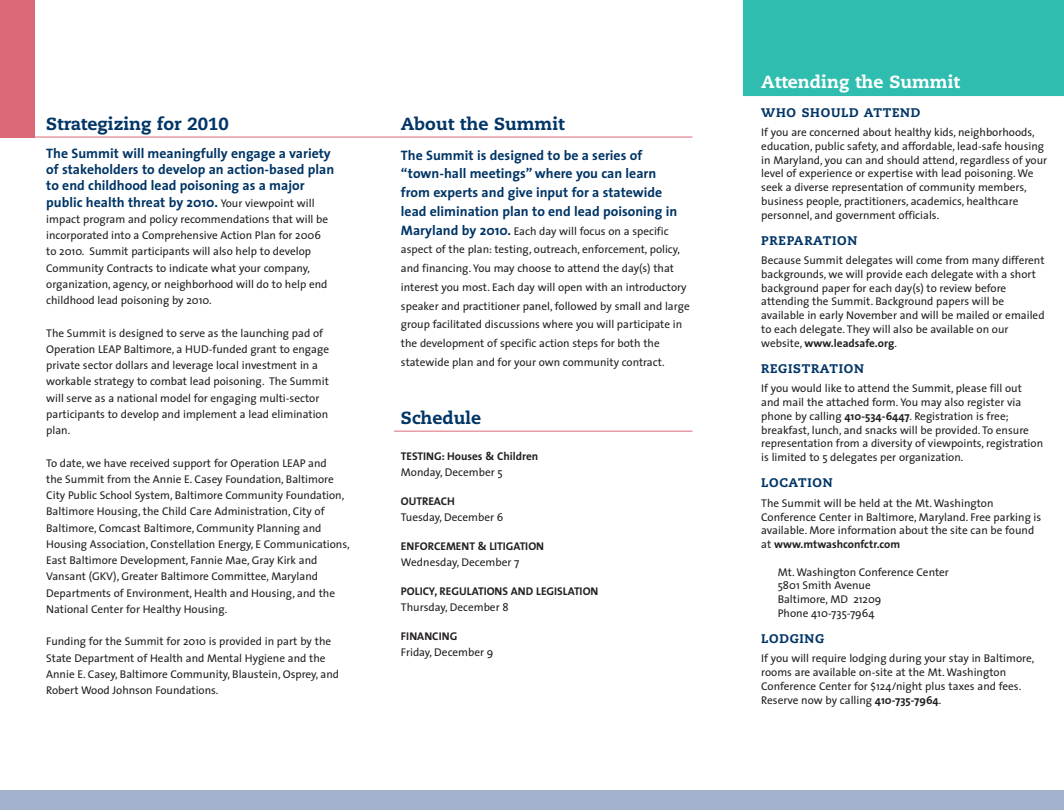
<style>
.page{position:relative;width:1064px;height:810px;background:#fff}
.page>*{position:absolute;margin:0;border:0;box-sizing:border-box;transform-origin:0 0}
.t1{font:800 17.5px "Caecilia";color:#003566}
.t2{font:800 17.5px "Caecilia";color:#fff}
.t3{font:700 13.75px/16.2px "The Sans";color:#003566}
.t4{font:800 12.5px "Caecilia";letter-spacing:.06em;color:#003566}
.t5{font:11.25px/13.8px "The Sans";color:#231f20}
.t6{font:700 11.25px "The Sans";color:#231f20}
.s1{font-weight:400;font-size:11.25px;color:#231f20}
.s2{font-weight:700;font-size:13.75px;color:#003566}
.s3{font-weight:700}
</style>
<div class="page">
<div style="left:742px;top:0;width:321px;height:96px;background:#2fbdaf"></div>
<div style="left:0;top:791px;width:1063px;height:19px;background:#a3b3cd"></div>
<hr style="left:394px;top:431px;width:298px;height:1px;background:#de6976">
<div style="left:0;top:0;width:34px;height:137px;background:#de6976"></div>
<hr style="left:0;top:137px;width:692px;height:1px;background:#de6976">
<h1 class="t1" style="left:46px;top:117px;width:184px">Strategizing for 2010</h1>
<p class="t3" style="left:46px;top:146px;width:289px">The Summit will meaningfully engage a variety of stakeholders to develop an action-based plan to end childhood lead poisoning as a major public health threat by 2010. <span class="s1">Your viewpoint will</span></p>
<p class="t5" style="left:46px;top:212px;width:283px;line-height:16.2px">impact program and policy recommendations that will be incorporated into a Comprehensive Action Plan for 2006 to 2010. Summit participants will also help to develop Community Contracts to indicate what your company, organization, agency, or neighborhood will do to help end childhood lead poisoning by 2010.</p>
<p class="t5" style="left:46px;top:326px;width:284px;line-height:16.2px">The Summit is designed to serve as the launching pad of Operation LEAP Baltimore, a HUD-funded grant to engage private sector dollars and leverage local investment in a workable strategy to combat lead poisoning. The Summit will serve as a national model for engaging multi-sector participants to develop and implement a lead elimination plan.</p>
<p class="t5" style="left:46px;top:456px;width:305px;line-height:16.2px">To date, we have received support for Operation LEAP and<br>the Summit from the Annie E. Casey Foundation, Baltimore City Public School System, Baltimore Community Foundation, Baltimore Housing, the Child Care Administration, City of Baltimore, Comcast Baltimore, Community Planning and Housing Association, Constellation Energy, E Communications, East Baltimore Development, Fannie Mae, Gray Kirk and Vansant (GKV), Greater Baltimore Committee, Maryland Departments of Environment, Health and Housing, and the National Center for Healthy Housing.</p>
<p class="t5" style="left:46px;top:634px;width:294px;line-height:16.2px">Funding for the Summit for 2010 is provided in part by the State Department of Health and Mental Hygiene and the Annie E. Casey, Baltimore Community, Blaustein, Osprey, and Robert Wood Johnson Foundations.</p>
<h1 class="t1" style="left:401px;top:116px;width:165px">About the Summit</h1>
<p class="t3" style="left:401px;top:147px;width:277px;line-height:18.8px">The Summit is designed to be a series of “town-hall meetings” where you can learn from experts and give input for a statewide lead elimination plan to end lead poisoning in</p>
<p class="t5" style="left:401px;top:222px;width:290px;line-height:18.8px"><span class="s2">Maryland by 2010.</span> Each day will focus on a specific aspect of the plan: testing, outreach, enforcement, policy, and financing. You may choose to attend the day(s) that interest you most. Each day will open with an introductory speaker and practitioner panel, followed by small and large group facilitated discussions where you will participate in the development of specific action steps for both the statewide plan and for your own community contract.</p>
<h1 class="t1" style="left:401px;top:410px;width:82px">Schedule</h1>
<p class="t6" style="left:401px;top:451px;width:139px">TESTING: Houses &amp; Children</p>
<p class="t5" style="left:401px;top:466px;width:103px">Monday, December 5</p>
<p class="t6" style="left:401px;top:496px;width:56px">OUTREACH</p>
<p class="t5" style="left:401px;top:511px;width:104px">Tuesday, December 6</p>
<p class="t6" style="left:401px;top:541px;width:145px">ENFORCEMENT &amp; LITIGATION</p>
<p class="t5" style="left:401px;top:556px;width:120px">Wednesday, December 7</p>
<p class="t6" style="left:401px;top:586px;width:199px">POLICY, REGULATIONS AND LEGISLATION</p>
<p class="t5" style="left:401px;top:601px;width:109px">Thursday, December 8</p>
<p class="t6" style="left:401px;top:631px;width:58px">FINANCING</p>
<p class="t5" style="left:401px;top:646px;width:94px">Friday, December 9</p>
<h1 class="t2" style="left:761px;top:74px;width:200px">Attending the Summit</h1>
<p class="t4" style="left:761px;top:107px;width:160px">WHO SHOULD ATTEND</p>
<p class="t5" style="left:761px;top:126px;width:287px">If you are concerned about healthy kids, neighborhoods, education, public safety, and affordable, lead-safe housing in Maryland, you can and should attend, regardless of your level of experience or expertise with lead poisoning. We seek a diverse representation of community members, business people, practitioners, academics, healthcare personnel, and government officials.</p>
<p class="t4" style="left:761px;top:235px;width:98px">PREPARATION</p>
<p class="t5" style="left:761px;top:254px;width:285px">Because Summit delegates will come from many different backgrounds, we will provide each delegate with a short background paper for each day(s) to review before attending the Summit. Background papers will be available in early November and will be mailed or emailed to each delegate. They will also be available on our website, <span class="s3">www.leadsafe.org</span>.</p>
<p class="t4" style="left:761px;top:363px;width:104px">REGISTRATION</p>
<p class="t5" style="left:761px;top:383px;width:283px">If you would like to attend the Summit, please fill out and mail the attached form. You may also register via phone by calling <span class="s3">410-534-6447</span>. Registration is free; breakfast, lunch, and snacks will be provided. To ensure representation from a diversity of viewpoints, registration is limited to 5 delegates per organization.</p>
<p class="t4" style="left:761px;top:478px;width:73px">LOCATION</p>
<p class="t5" style="left:761px;top:497px;width:281px">The Summit will be held at the Mt. Washington Conference Center in Baltimore, Maryland. Free parking is available. More information about the site can be found at <span class="s3">www.mtwashconfctr.com</span></p>
<p class="t5" style="left:777px;top:566px;width:173px">Mt. Washington Conference Center<br>5801 Smith Avenue<br>Baltimore, MD 21209<br>Phone 410-735-7964</p>
<p class="t4" style="left:761px;top:633px;width:64px">LODGING</p>
<p class="t5" style="left:761px;top:653px;width:274px">If you will require lodging during your stay in Baltimore, rooms are available on-site at the Mt. Washington Conference Center for $124/night plus taxes and fees.<br>Reserve now by calling <span class="s3">410-735-7964</span>.</p>
</div>
